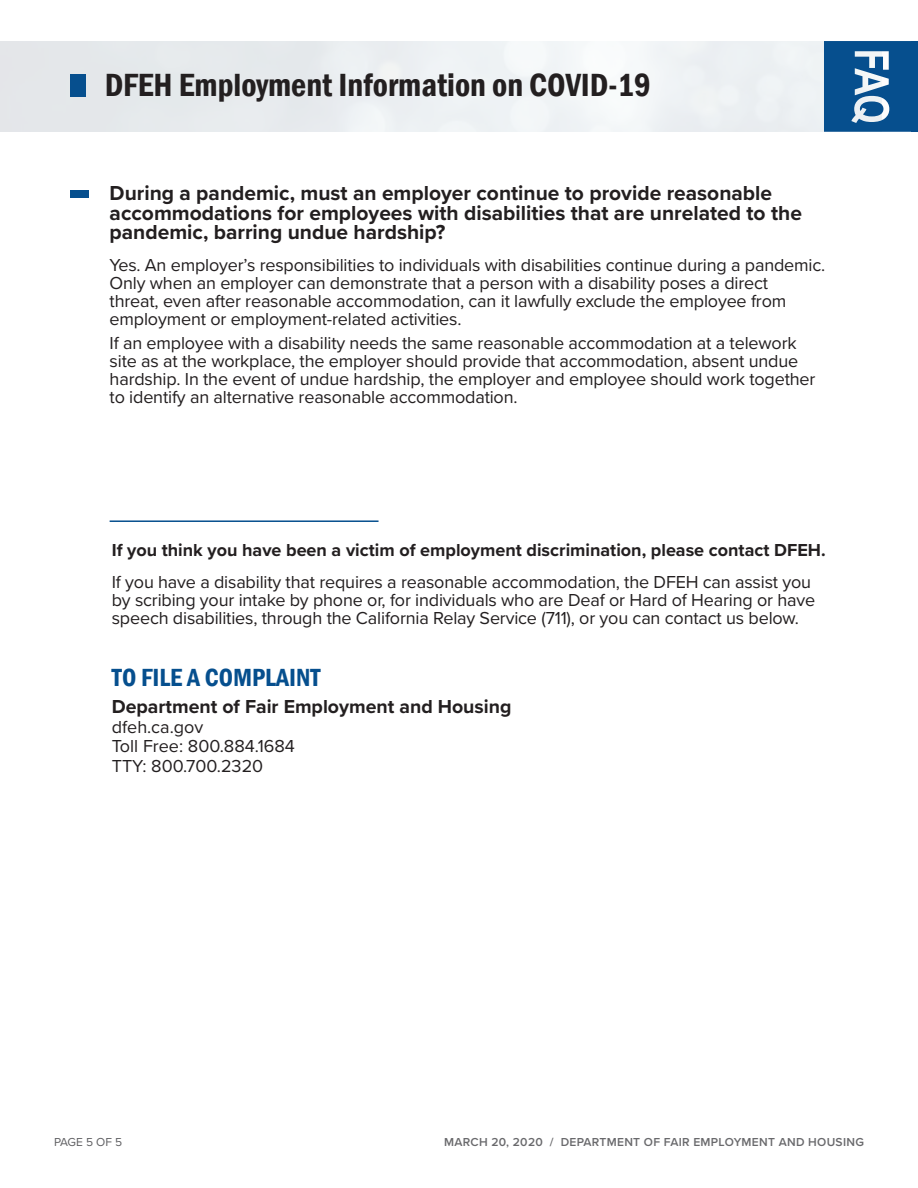
<style>
.page{position:relative;width:918px;height:1188px;background:#fff}
.page>*{position:absolute;margin:0;border:0;box-sizing:border-box;transform-origin:0 0}
.t1{font:600 condensed 33px "Franklin Gothic";color:#231f20}
.t2{font:600 condensed 25.5px "Franklin Gothic";color:#064f8e}
.t3{font:700 21px/19.5px "Proxima Nova";color:#231f20}
.t4{font:700 19.5px "Proxima Nova";color:#231f20}
.t5{font:18px/18px "Proxima Nova";letter-spacing:-.01em;color:#231f20}
.t6{font:700 18px "Proxima Nova";color:#231f20}
.t7{font:600 12px "Proxima Nova";letter-spacing:.025em;color:#69696c}
.t8{font:12px "Proxima Nova";letter-spacing:-.02em;color:#5f5f62}
</style>
<div class="page">
<div style="left:0;top:41px;width:918px;height:91px;background:#ebeff2"></div>
<svg style="left:824px;top:41px;width:94px;height:91px;background:#29679d"></svg>
<div style="left:70px;top:74px;width:16px;height:22px;background:#064f8e"></div>
<div style="left:70px;top:191px;width:19px;height:7px;background:#064f8e"></div>
<hr style="left:110px;top:520px;width:269px;height:2px;background:#064f8e">
<p class="t1" style="left:105px;top:63px;width:548px">DFEH Employment Information on COVID-19</p>
<p class="t3" style="left:110px;top:183px;width:694px">During a pandemic, must an employer continue to provide reasonable accommodations for employees with disabilities that are unrelated to the pandemic, barring undue hardship?</p>
<p class="t5" style="left:110px;top:255px;width:717px">Yes. An employer s’ responsibilities to individuals with disabilities continue during a pandemic.<br>Only when an employer can demonstrate that a person with a disability poses a direct<br>threat, even after reasonable accommodation, can it lawfully exclude the employee from employment or employment-related activities.</p>
<p class="t5" style="left:110px;top:334px;width:707px">If an employee with a disability needs the same reasonable accommodation at a telework site as at the workplace, the employer should provide that accommodation, absent undue hardship In. the event of undue hardship, the employer and employee should work together to identify an alternative reasonable accommodation.</p>
<p class="t6" style="left:112px;top:537px;width:715px">If you think you have been a victim of employment discrimination, please contact DFEH.</p>
<p class="t5" style="left:112px;top:572px;width:705px">If you have a disability that requires a reasonable accommodation, the DFEH can assist you by scribing your intake by phone or, for individuals who are Deaf or Hard of Hearing or have speech disabilities, through the California Relay Service (711 ,) or you can contact us below.</p>
<p class="t2" style="left:112px;top:660px;width:210px">TO FILE A COMPLAINT</p>
<p class="t4" style="left:112px;top:692px;width:401px">Department of Fair Employment and Housing</p>
<p class="t5" style="left:112px;top:717px;width:93px">dfeh.ca.gov</p>
<p class="t5" style="left:112px;top:736px;width:185px">Toll Free: 800.884.1684</p>
<p class="t5" style="left:112px;top:756px;width:153px">TTY: 800.700.2320</p>
<p class="t8" style="left:54px;top:1133px;width:70px">PAGE 5 OF 5</p>
<p class="t7" style="left:550px;top:1133px;width:5px">/</p>
<p class="t7" style="left:444px;top:1133px;width:100px">MARCH 20, 2020</p>
<p class="t7" style="left:561px;top:1133px;width:305px">DEPARTMENT OF FAIR EMPLOYMENT AND HOUSING</p>
</div>
